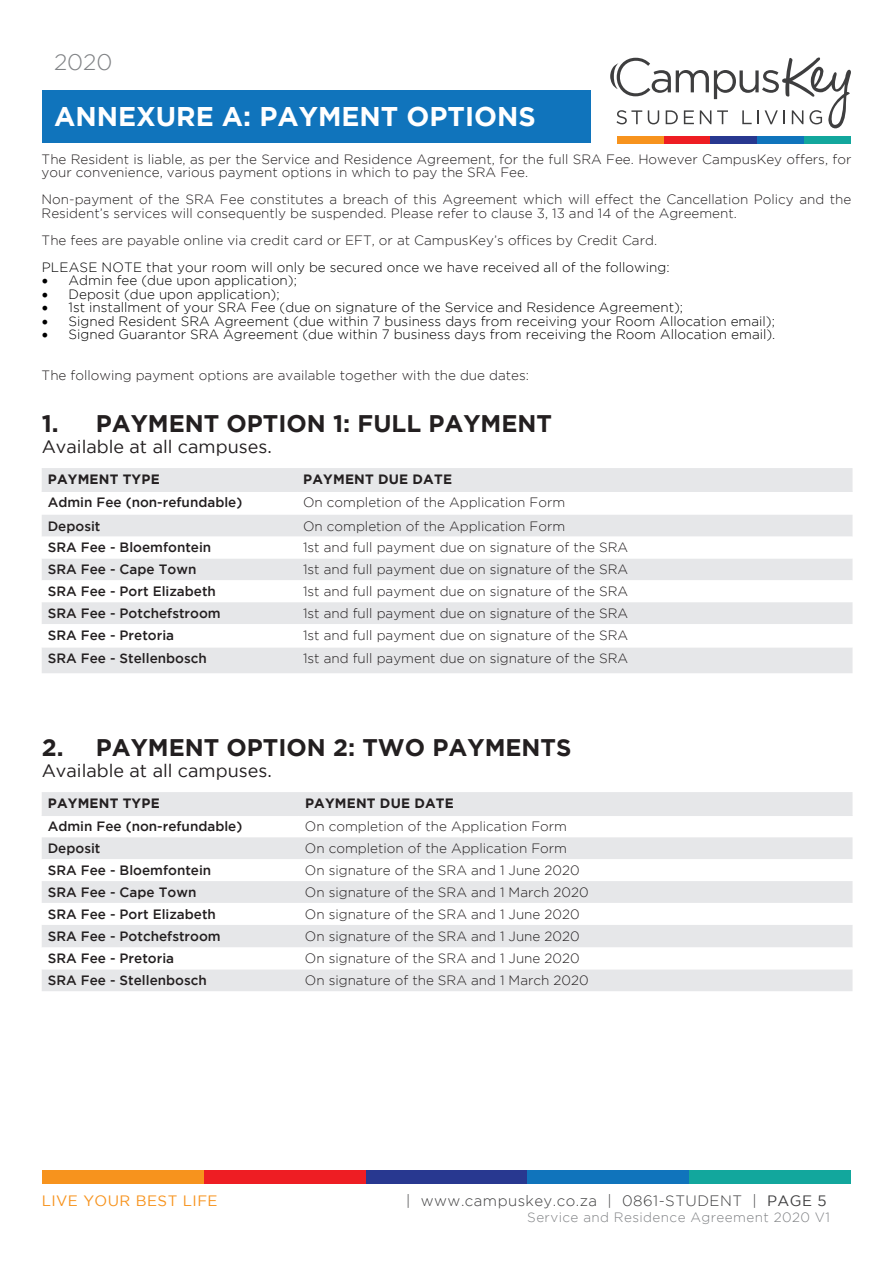
<style>
.page{position:relative;width:893px;height:1263px;background:#fff}
.page>*{position:absolute;margin:0;border:0;box-sizing:border-box;transform-origin:0 0}
.t1{font:700 27px "Gotham";color:#fff}
.t2{font:700 24px "Gotham";color:#231f20}
.t3{font:300 22.5px "Gotham";color:#808285}
.t4{font:18px "Gotham";color:#231f20}
.t5{font:300 15px "Gotham";letter-spacing:.03em;color:#3e3e3f}
.t6{font:15px "Gotham";letter-spacing:.03em;color:#f7931d}
.t7{font:300 13.5px/13.5px "Gotham";color:#231f20}
.t8{font:300 13.5px "Gotham";color:#000}
.t9{font:500 13.5px "Gotham";color:#231f20}
.t10{font:700 13.5px "Gotham";letter-spacing:.015em;color:#231f20}
.t11{font:300 13.5px "Gotham";letter-spacing:.03em;color:#808285}
.s1{font-family:"Minion Pro";font-weight:400;font-size:18px}
.s2{font-weight:400}
</style>
<div class="page">
<div style="left:42px;top:1170px;width:162px;height:13px;background:#f7931d"></div>
<div style="left:204px;top:1170px;width:162px;height:13px;background:#ee1d23"></div>
<div style="left:366px;top:1170px;width:161px;height:13px;background:#283890"></div>
<div style="left:527px;top:1170px;width:162px;height:13px;background:#1074bc"></div>
<div style="left:689px;top:1170px;width:162px;height:13px;background:#12a79d"></div>
<div style="left:42px;top:90px;width:548px;height:53px;background:#1074bc"></div>
<div style="left:617px;top:137px;width:47px;height:7px;background:#f7931d"></div>
<div style="left:664px;top:137px;width:46px;height:7px;background:#ee1d23"></div>
<div style="left:710px;top:137px;width:47px;height:7px;background:#283890"></div>
<div style="left:757px;top:137px;width:47px;height:7px;background:#1074bc"></div>
<div style="left:804px;top:137px;width:47px;height:7px;background:#12a79d"></div>
<svg style="left:610px;top:57px;width:241px;height:72px"></svg>
<div style="left:42px;top:468px;width:810px;height:23px;background:#e6e7e9"></div>
<div style="left:42px;top:515px;width:810px;height:158px;background:#e6e7e9"></div>
<svg style="left:42px;top:537px;width:810px;height:110px"></svg>
<hr style="left:42px;top:491px;width:255px;height:1px;background:#e6e7e9">
<hr style="left:297px;top:491px;width:555px;height:1px;background:#e6e7e9">
<svg style="left:42px;top:792px;width:810px;height:199px;fill:#e6e7e9"></svg>
<div style="left:42px;top:837px;width:810px;height:22px;background:#e6e7e9"></div>
<svg style="left:42px;top:859px;width:810px;height:110px"></svg>
<hr style="left:42px;top:815px;width:257px;height:1px;background:#e6e7e9">
<hr style="left:299px;top:815px;width:553px;height:1px;background:#e6e7e9">
<h3 class="t3" style="left:54px;top:50px;width:60px">2020</h3>
<h1 class="t1" style="left:54px;top:101px;width:483px">ANNEXURE A: PAYMENT OPTIONS</h1>
<p class="t7" style="left:42px;top:152px;width:811px">The Resident is liable, as per the Service and Residence Agreement, for the full SRA Fee. However CampusKey offers, for your convenience, various payment options in which to pay the SRA Fee.</p>
<p class="t7" style="left:42px;top:193px;width:811px">Non-payment of the SRA Fee constitutes a breach of this Agreement which will effect the Cancellation Policy and the<br>Resident’s services will consequently be suspended. Please refer to clause 3, 13 and 14 of the Agreement.</p>
<p class="t7" style="left:42px;top:233px;width:617px">The fees are payable online via credit card or EFT, or at CampusKey’s offices by Credit Card.</p>
<p class="t8" style="left:42px;top:260px;width:629px">PLEASE NOTE that your room will only be secured once we have received all of the following:</p>
<p class="t8" style="left:42px;top:273px;width:257px"><span class="s1">•</span> Admin fee (due upon application);</p>
<p class="t8" style="left:42px;top:287px;width:240px"><span class="s1">•</span> Deposit (due upon application);</p>
<p class="t8" style="left:42px;top:300px;width:643px"><span class="s1">•</span> 1st installment of your SRA Fee (due on signature of the Service and Residence Agreement);</p>
<p class="t8" style="left:42px;top:314px;width:735px"><span class="s1">•</span> Signed Resident SRA Agreement (due within 7 business days from receiving your Room Allocation email);</p>
<p class="t8" style="left:42px;top:327px;width:735px"><span class="s1">•</span> Signed Guarantor SRA Agreement (due within 7 business days from receiving the Room Allocation email).</p>
<p class="t7" style="left:42px;top:368px;width:489px">The following payment options are available together with the due dates:</p>
<p class="t2" style="left:42px;top:409px;width:512px">1. PAYMENT OPTION 1: FULL PAYMENT</p>
<p class="t4" style="left:42px;top:437px;width:232px">Available at all campuses.</p>
<p class="t10" style="left:48px;top:471px;width:113px">PAYMENT TYPE</p>
<p class="t10" style="left:303px;top:471px;width:150px">PAYMENT DUE DATE</p>
<p class="t9" style="left:48px;top:495px;width:196px">Admin Fee (non-refundable)</p>
<p class="t7" style="left:303px;top:496px;width:264px">On completion of the Application Form</p>
<p class="t9" style="left:48px;top:518px;width:54px">Deposit</p>
<p class="t7" style="left:303px;top:519px;width:264px">On completion of the Application Form</p>
<p class="t9" style="left:48px;top:540px;width:165px">SRA Fee - Bloemfontein</p>
<p class="t7" style="left:303px;top:541px;width:326px">1st and full payment due on signature of the SRA</p>
<p class="t9" style="left:48px;top:562px;width:150px">SRA Fee - Cape Town</p>
<p class="t7" style="left:303px;top:563px;width:326px">1st and full payment due on signature of the SRA</p>
<p class="t9" style="left:48px;top:584px;width:170px">SRA Fee - Port Elizabeth</p>
<p class="t7" style="left:303px;top:584px;width:326px">1st and full payment due on signature of the SRA</p>
<p class="t9" style="left:48px;top:606px;width:175px">SRA Fee - Potchefstroom</p>
<p class="t7" style="left:303px;top:606px;width:326px">1st and full payment due on signature of the SRA</p>
<p class="t9" style="left:48px;top:627px;width:128px">SRA Fee - Pretoria</p>
<p class="t7" style="left:303px;top:628px;width:326px">1st and full payment due on signature of the SRA</p>
<p class="t9" style="left:48px;top:651px;width:161px">SRA Fee - Stellenbosch</p>
<p class="t7" style="left:303px;top:651px;width:326px">1st and full payment due on signature of the SRA</p>
<p class="t2" style="left:42px;top:733px;width:531px">2. PAYMENT OPTION 2: TWO PAYMENTS</p>
<p class="t4" style="left:42px;top:761px;width:232px">Available at all campuses.</p>
<p class="t10" style="left:48px;top:795px;width:113px">PAYMENT TYPE</p>
<p class="t10" style="left:305px;top:795px;width:150px">PAYMENT DUE DATE</p>
<p class="t9" style="left:48px;top:819px;width:196px">Admin Fee (non-refundable)</p>
<p class="t7" style="left:305px;top:820px;width:264px">On completion of the Application Form</p>
<p class="t9" style="left:48px;top:841px;width:54px">Deposit</p>
<p class="t7" style="left:305px;top:841px;width:264px">On completion of the Application Form</p>
<p class="t9" style="left:48px;top:863px;width:165px">SRA Fee - Bloemfontein</p>
<p class="t7" style="left:305px;top:863px;width:276px">On signature of the SRA and 1 June 2020</p>
<p class="t9" style="left:48px;top:884px;width:150px">SRA Fee - Cape Town</p>
<p class="t7" style="left:305px;top:885px;width:285px">On signature of the SRA and 1 March 2020</p>
<p class="t9" style="left:48px;top:906px;width:170px">SRA Fee - Port Elizabeth</p>
<p class="t7" style="left:305px;top:907px;width:276px">On signature of the SRA and 1 June 2020</p>
<p class="t9" style="left:48px;top:928px;width:175px">SRA Fee - Potchefstroom</p>
<p class="t7" style="left:305px;top:929px;width:276px">On signature of the SRA and 1 June 2020</p>
<p class="t9" style="left:48px;top:951px;width:128px">SRA Fee - Pretoria</p>
<p class="t7" style="left:305px;top:952px;width:276px">On signature of the SRA and 1 June 2020</p>
<p class="t9" style="left:48px;top:973px;width:161px">SRA Fee - Stellenbosch</p>
<p class="t7" style="left:305px;top:973px;width:285px">On signature of the SRA and 1 March 2020</p>
<p class="t6" style="left:42px;top:1192px;width:178px">LIVE YOUR BEST LIFE</p>
<p class="t5" style="left:406px;top:1192px;width:422px">| www.campuskey.co.za | 0861-STUDENT | <span class="s2">PAGE 5</span></p>
<p class="t11" style="left:527px;top:1210px;width:304px">Service and Residence Agreement 2020 V1</p>
</div>
